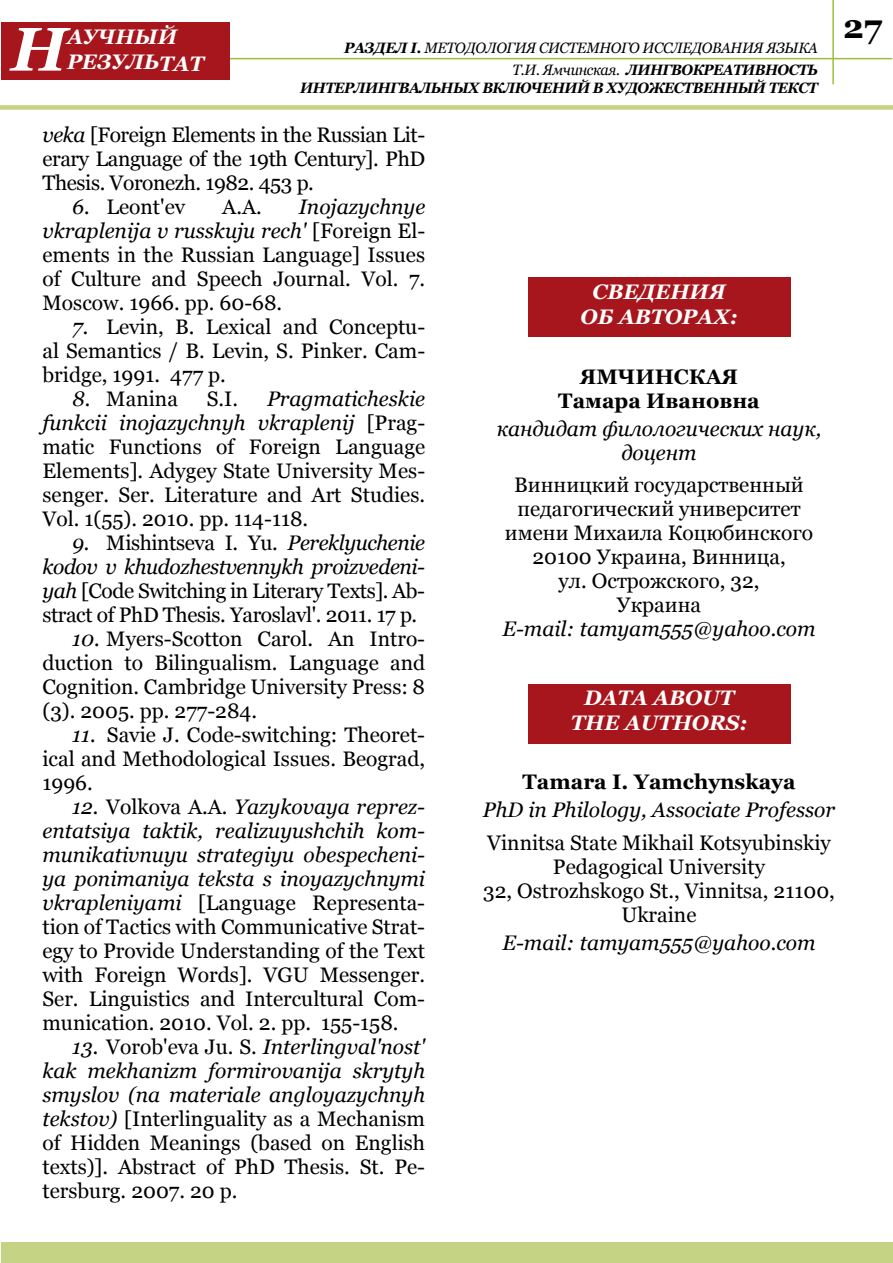
<style>
.page{position:relative;width:893px;height:1263px;background:#fff}
.page>*{position:absolute;margin:0;border:0;box-sizing:border-box;transform-origin:0 0}
.t1{font:italic 700 61.5px "Georgia";color:#fff}
.t2{font:700 33px "Georgia";color:#000}
.t3{font:21px/24px "Georgia";color:#000;text-align:justify}
.t4{font:italic 21px/24px "Georgia";color:#000;text-align:center}
.t5{font:italic 700 21px/25.2px "Georgia";color:#fff;text-align:center}
.t6{font:700 21px/24px "Georgia";color:#000;text-align:center}
.t7{font:italic 15px/22.2px "Georgia";letter-spacing:-.02em;color:#000;text-align:right;scale:.96 1}
.t8{font:italic 700 15px "Georgia";letter-spacing:-.03em;color:#000;scale:.94 1}
.s1{font-weight:700}
.s2{font-style:italic}
</style>
<div class="page">
<hr style="left:218px;top:58px;width:674px;height:1px;background:#9dbf3b">
<hr style="left:832px;top:0;width:2px;height:84px;background:#9dbf3b">
<hr style="left:0;top:22px;width:1px;height:58px;background:#a6161c">
<div style="left:1px;top:22px;width:229px;height:58px;background:#a6161c"></div>
<div style="left:0;top:105px;width:893px;height:5px;background:#c5d484"></div>
<div style="left:1px;top:1242px;width:891px;height:21px;background:#c5d484"></div>
<div style="left:528px;top:277px;width:262px;height:60px;background:#a6161c"></div>
<div style="left:528px;top:684px;width:262px;height:59px;background:#a6161c"></div>
<p class="t5" style="left:67px;top:24px;width:138px;text-align:left">АУЧНЫЙ<br>РЕЗУЛЬТАТ</p>
<h1 class="t1" style="left:11px;top:9px;width:58px">Н</h1>
<p class="t7" style="left:344px;top:37px;width:495px"><span class="s1">РАЗДЕЛ I.</span> МЕТОДОЛОГИЯ СИСТЕМНОГО ИССЛЕДОВАНИЯ ЯЗЫКА<br>Т.И. Ямчинская. <span class="s1">ЛИНГВОКРЕАТИВНОСТЬ</span></p>
<p class="t8" style="left:300px;top:78px;width:552px">ИНТЕРЛИНГВАЛЬНЫХ ВКЛЮЧЕНИЙ В ХУДОЖЕСТВЕННЫЙ ТЕКСТ</p>
<p class="t3" style="left:43px;top:123px;width:384px"><span class="s2">veka</span> [Foreign Elements in the Russian Lit&shy;erary Language of the 19th Century]. PhD Thesis. Voronezh. 1982. 453 p.</p>
<p class="t3" style="left:72px;top:195px;width:114px"><span class="s2">6.</span> Leont'ev</p>
<p class="t3" style="left:222px;top:195px;width:41px">A.A.</p>
<p class="t3" style="left:42px;top:195px;width:384px;text-indent:256px"><span class="s2">Inojazychnye vkraplenija v russkuju rech'</span> [Foreign El&shy;ements in the Russian Language] Issues of Culture and Speech Journal. Vol. 7.<br>Moscow. 1966. pp. 60-68.</p>
<p class="t3" style="left:42px;top:315px;width:384px;text-indent:30px"><span class="s2">7.</span> Levin, B. Lexical and Сonceptu&shy;al Semantics / B. Levin, S. Pinker. Cam&shy;bridge, 1991. 477 p.</p>
<p class="t3" style="left:72px;top:387px;width:107px"><span class="s2">8.</span> Manina</p>
<p class="t3" style="left:207px;top:387px;width:33px">S.I.</p>
<p class="t5" style="left:581px;top:279px;width:158px">СВЕДЕНИЯ<br>ОБ АВТОРАХ:</p>
<p class="t6" style="left:558px;top:364px;width:203px">ЯМЧИНСКАЯ<br>Тамара Ивановна</p>
<p class="t4" style="left:497px;top:417px;width:326px">кандидат филологических наук, доцент</p>
<p class="t3" style="left:505px;top:474px;width:310px;text-align:center">Винницкий государственный педагогический университет имени Михаила Коцюбинского<br>20100 Украина, Винница,<br>ул. Острожского, 32,<br>Украина</p>
<p class="t4" style="left:502px;top:617px;width:315px">E-mail: tamyam555@yahoo.com</p>
<p class="t3" style="left:42px;top:387px;width:384px;text-indent:225px"><span class="s2">Pragmaticheskie funkcii inojazychnyh vkraplenij</span> [Prag&shy;matic Functions of Foreign Language Elements]. Adygey State University Mes&shy;senger. Ser. Literature and Art Studies.<br>Vol. 1(55). 2010. pp. 114-118.</p>
<p class="t3" style="left:42px;top:531px;width:384px;text-indent:30px"><span class="s2">9.</span> Mishintseva I. Yu. <span class="s2">Pereklyuchenie kodov v khudozhestvennykh proizvedeni&shy;yah</span> [Code Switching in Literary Texts]. Ab&shy;stract of PhD Thesis. Yaroslavl'. 2011. 17 p.</p>
<p class="t3" style="left:42px;top:627px;width:384px;text-indent:30px"><span class="s2">10.</span> Myers-Scotton Carol. An Intro&shy;duction to Bilingualism. Language and Cognition. Cambridge University Press: 8 (3). 2005. pp. 277-284.</p>
<p class="t3" style="left:42px;top:723px;width:384px;text-indent:30px"><span class="s2">11.</span> Savie J. Code-switching: Theoret&shy;ical and Methodological Issues. Beograd, 1996.</p>
<p class="t3" style="left:42px;top:795px;width:384px;text-indent:30px"><span class="s2">12.</span> Volkova A.A. <span class="s2">Yazykovaya reprez&shy;entatsiya taktik, realizuyushchih kom&shy;munikativnuyu strategiyu obespecheni&shy;ya ponimaniya teksta s inoyazychnymi vkrapleniyami</span> [Language Representa&shy;tion of Tactics with Communicative Strat&shy;egy to Provide Understanding of the Text with Foreign Words]. VGU Messenger.<br>Ser. Linguistics and Intercultural Com&shy;munication. 2010. Vol. 2. pp. 155-158.</p>
<p class="t3" style="left:42px;top:1035px;width:384px;text-indent:30px"><span class="s2">13.</span> Vorob'eva Ju. S. <span class="s2">Interlingval'nost' kak mekhanizm formirovanija skrytyh smyslov (na materiale angloyazychnyh tekstov)</span> [Interlinguality as a Mechanism of Hidden Meanings (based on English texts)]. Abstract of PhD Thesis. St. Pe&shy;tersburg. 2007. 20 p.</p>
<p class="t5" style="left:571px;top:685px;width:178px">DATA ABOUT<br>THE AUTHORS:</p>
<p class="t6" style="left:523px;top:770px;width:274px">Tamara I. Yamchynskaya</p>
<p class="t4" style="left:483px;top:798px;width:354px">PhD in Philology, Associate Professor</p>
<p class="t3" style="left:483px;top:831px;width:353px;text-align:center">Vinnitsa State Mikhail Kotsyubinskiy<br>Pedagogical University<br>32, Ostrozhskogo St., Vinnitsa, 21100,<br>Ukraine</p>
<p class="t4" style="left:502px;top:931px;width:315px">E-mail: tamyam555@yahoo.com</p>
<h2 class="t2" style="left:843px;top:6px;width:40px">27</h2>
</div>
